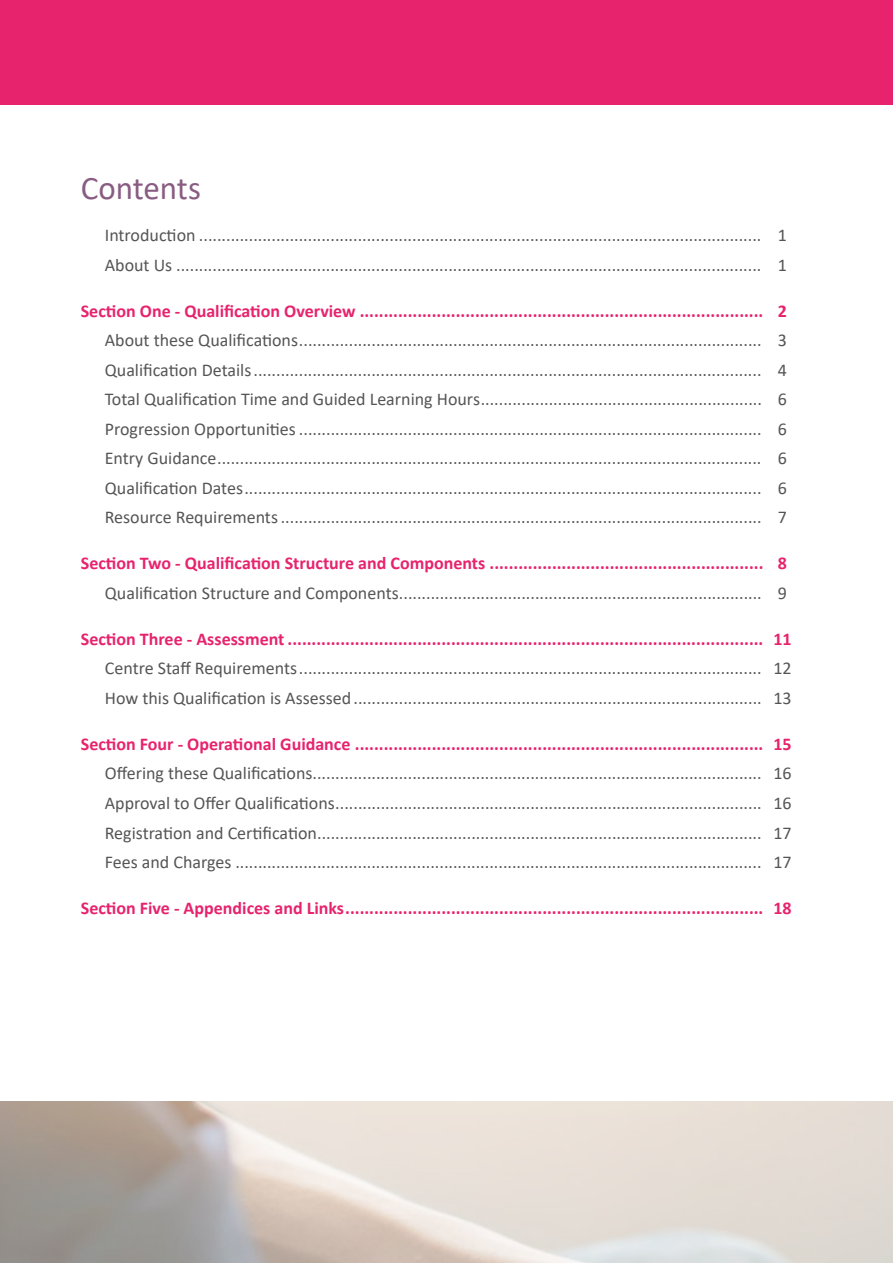
<style>
.page{position:relative;width:893px;height:1263px;background:#fff}
.page>*{position:absolute;margin:0;border:0;box-sizing:border-box;transform-origin:0 0}
.t1{font:33px "Calibri";color:#895c82}
.t2{font:18px/29.5px "Calibri";color:#565555}
.t3{font:700 18px "Calibri";color:#e7236d}
</style>
<div class="page">
<div style="left:0;top:0;width:893px;height:104px;background:#e7236d"></div>
<h1 class="t1" style="left:81px;top:165px;width:122px">Contents</h1>
<p class="t2" style="left:105px;top:220px;width:684px">Introduction ............................................................................................................................ 1<br>About Us ................................................................................................................................. 1</p>
<p class="t3" style="left:81px;top:298px;width:708px">Section One - Qualification Overview .................................................................................... 2</p>
<p class="t2" style="left:105px;top:325px;width:684px;text-align:justify">About these Qualifications...................................................................................................... 3<br>Qualification Details................................................................................................................ 4<br>Total Qualification Time and Guided Learning Hours.............................................................. 6<br>Progression Opportunities ...................................................................................................... 6<br>Entry Guidance........................................................................................................................ 6<br>Qualification Dates.................................................................................................................. 6<br>Resource Requirements.......................................................................................................... 7</p>
<p class="t3" style="left:81px;top:551px;width:708px">Section Two - Qualification Structure and Components ......................................................... 8</p>
<p class="t2" style="left:105px;top:578px;width:684px">Qualification Structure and Components................................................................................ 9</p>
<p class="t3" style="left:81px;top:626px;width:712px">Section Three - Assessment ................................................................................................... 11</p>
<p class="t2" style="left:105px;top:653px;width:688px">Centre Staff Requirements...................................................................................................... 12<br>How this Qualification is Assessed.......................................................................................... 13</p>
<p class="t3" style="left:81px;top:731px;width:712px">Section Four - Operational Guidance ..................................................................................... 15</p>
<p class="t2" style="left:105px;top:758px;width:688px;text-align:justify">Offering these Qualifications................................................................................................... 16<br>Approval to Offer Qualifications.............................................................................................. 16<br>Registration and Certification.................................................................................................. 17<br>Fees and Charges .................................................................................................................... 17</p>
<p class="t3" style="left:81px;top:895px;width:712px">Section Five - Appendices and Links....................................................................................... 18</p>
</div>
